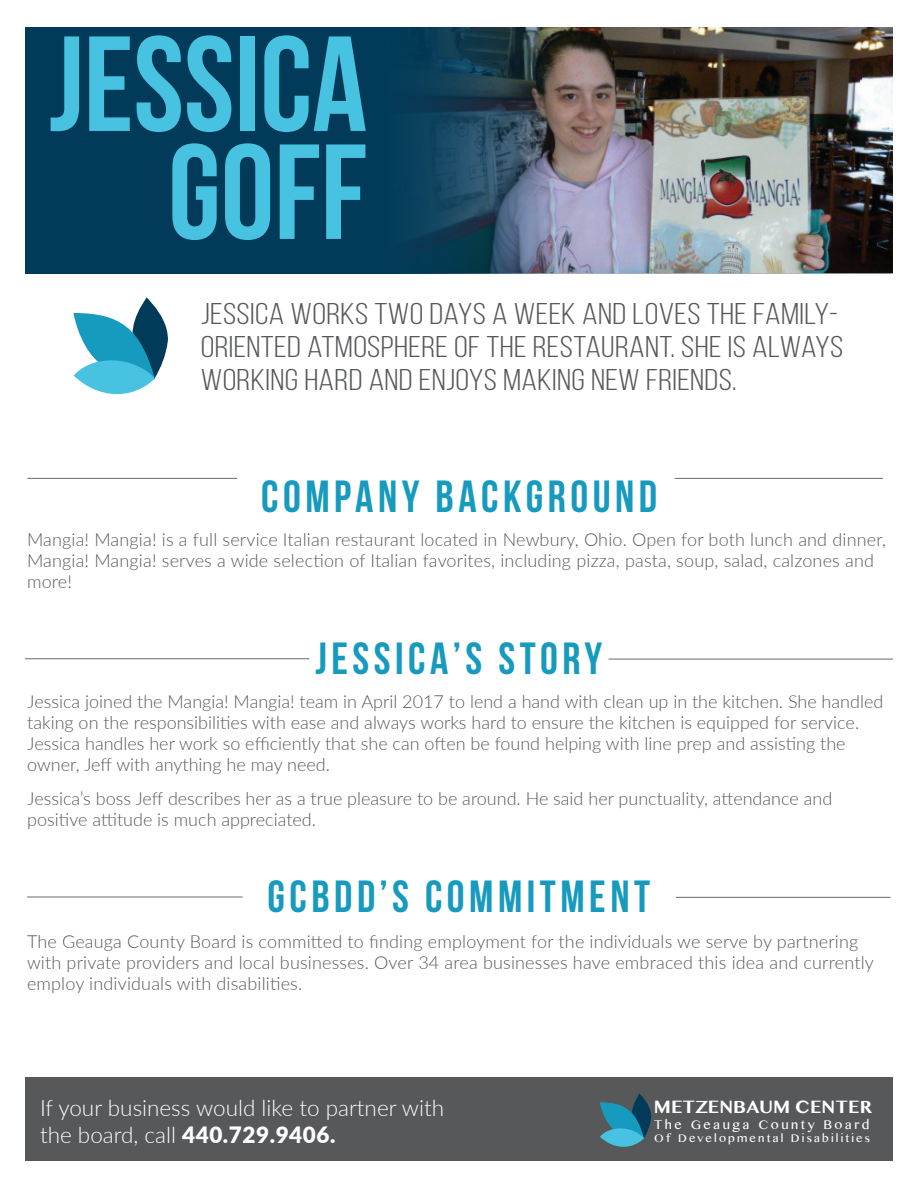
<style>
.page{position:relative;width:918px;height:1188px;background:#fff}
.page>*{position:absolute;margin:0;border:0;box-sizing:border-box;transform-origin:0 0}
.t1{font:700 135px/108px "Bebas Neue";color:#47c2e1;text-align:right}
.t2{font:700 45px "Bebas Neue";letter-spacing:.1em;color:#169abe}
.t3{font:30px/33px "Bebas Neue";letter-spacing:.01em;color:#57585a;scale:1.19 1}
.t4{font:300 22.5px/27px "Lato";color:#fff}
.t5{font:300 18px/21px "Lato";color:#57585a}
.t6{font:700 17.55px "Myanmar MN";color:#fff}
.t7{font:12.6px "Myanmar MN";letter-spacing:.2em;color:#fff}
.t8{font:11.25px "Myanmar MN";letter-spacing:.19em;color:#fff}
.s1{font-weight:900}
</style>
<div class="page">
<div style="left:25px;top:27px;width:866px;height:246px;background:#023b5a"></div>
<div style="left:25px;top:1078px;width:868px;height:83px;background:#57585a"></div>
<svg style="left:600px;top:1094px;width:51px;height:53px"></svg>
<img style="left:418px;top:27px;width:475px;height:246px">
<svg style="left:73px;top:297px;width:95px;height:98px"></svg>
<hr style="left:28px;top:478px;width:209px;height:1px;background:#787a7d">
<hr style="left:675px;top:478px;width:208px;height:1px;background:#787a7d">
<hr style="left:27px;top:896px;width:216px;height:2px;background:#787a7d">
<hr style="left:676px;top:897px;width:215px;height:1px;background:#787a7d">
<hr style="left:25px;top:658px;width:284px;height:1px;background:#787a7d">
<hr style="left:608px;top:659px;width:285px;height:1px;background:#787a7d">
<h1 class="t1" style="left:49px;top:29px;width:319px">JESSICA<br>GOFF</h1>
<h3 class="t3" style="left:201px;top:297px;width:542px">JESSICA WORKS TWO DAYS A WEEK AND LOVES THE FAMILY-<br>ORIENTED ATMOSPHERE OF THE RESTAURANT. SHE IS ALWAYS<br>WORKING HARD AND ENJOYS MAKING NEW FRIENDS.</h3>
<h2 class="t2" style="left:261px;top:471px;width:398px">COMPANY BACKGROUND</h2>
<p class="t5" style="left:27px;top:529px;width:861px">Mangia! Mangia! is a full service Italian restaurant located in Newbury, Ohio. Open for both lunch and dinner,<br>Mangia! Mangia! serves a wide selection of Italian favorites, including pizza, pasta, soup, salad, calzones and more!</p>
<h2 class="t2" style="left:315px;top:634px;width:289px">JESSICA’S STORY</h2>
<p class="t5" style="left:27px;top:690px;width:858px">Jessica joined the Mangia! Mangia! team in April 2017 to lend a hand with clean up in the kitchen. She handled taking on the responsibilities with ease and always works hard to ensure the kitchen is equipped for service.<br>Jessica handles her work so efficiently that she can often be found helping with line prep and assisting the owner, Jeff with anything he may need.</p>
<p class="t5" style="left:27px;top:788px;width:807px">Jessica’s boss Jeff describes her as a true pleasure to be around. He said her punctuality, attendance and positive attitude is much appreciated.</p>
<h2 class="t2" style="left:268px;top:871px;width:384px">GCBDD’S COMMITMENT</h2>
<p class="t5" style="left:27px;top:930px;width:848px">The Geauga County Board is committed to finding employment for the individuals we serve by partnering with private providers and local businesses. Over 34 area businesses have embraced this idea and currently employ individuals with disabilities.</p>
<p class="t4" style="left:40px;top:1094px;width:406px">If your business would like to partner with the board, call <span class="s1">440.729.9406.</span></p>
<p class="t6" style="left:654px;top:1096px;width:219px">METZENBAUM CENTER</p>
<p class="t7" style="left:654px;top:1117px;width:217px">The Geauga County Board</p>
<p class="t8" style="left:654px;top:1132px;width:218px">Of Developmental Disabilities</p>
</div>
